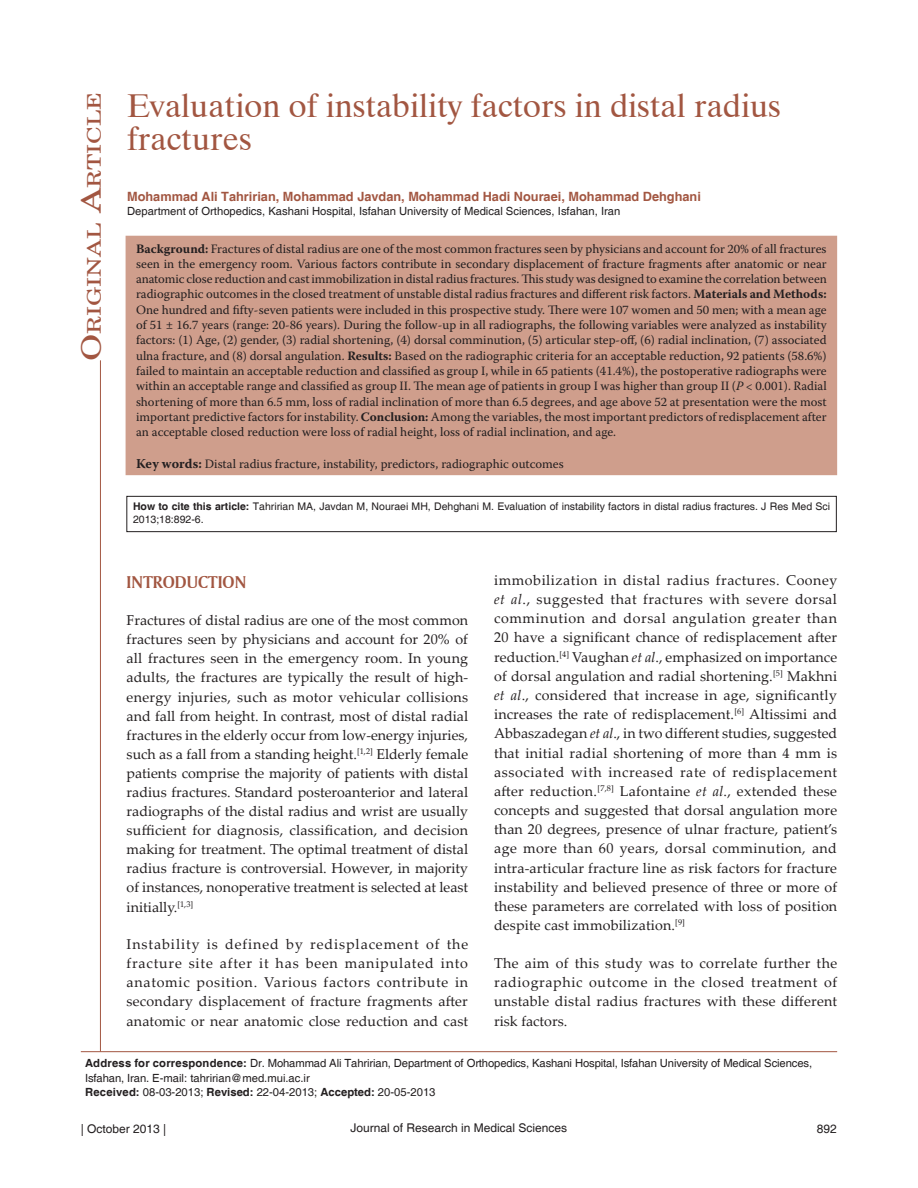
<style>
.page{position:relative;width:918px;height:1188px;background:#fff}
.page>*{position:absolute;margin:0;border:0;box-sizing:border-box;transform-origin:0 0}
.t1{font:33px/33px "Dutch 801 BT";color:#a25641}
.t2{font:18.9px "New Century Schlbk";color:#a25641;scale:1.3 1}
.t3{font:18px "Amerigo BT Bold A";color:#a25641}
.t4{font:14.25px/19.2px "Palatino Linotype";letter-spacing:.01em;color:#231f20;text-align:justify}
.t5{font:12.75px/15.3px "Warnock Pro";color:#231f20;text-align:justify}
.t6{font:700 12.75px "Helvetica";color:#a25641}
.t7{font:12px "Helvetica";color:#231f20}
.t8{font:11.25px/14.5px "Helvetica";color:#231f20}
.t9{font:10.5px/12.6px "Helvetica";color:#231f20}
.s1{font-size:27px}
.s2{font-weight:700}
.s3{font-style:italic}
.s4{font-weight:700;font-size:13.5px}
</style>
<div class="page">
<div style="left:126px;top:236px;width:710px;height:238px;background:#cf9e8c"></div>
<div style="left:126px;top:236px;width:711px;height:239px;border:2px solid #cf9e8c"></div>
<hr style="left:81px;top:1051px;width:756px;height:1px;background:#a25641">
<hr style="left:100px;top:360px;width:1px;height:692px;background:#a25641">
<div style="left:127px;top:496px;width:710px;height:36px;border:1px solid #231f20"></div>
<h2 class="t2" style="left:83px;top:361px;width:209px;rotate:-90deg"><span class="s1">O</span>riginal <span class="s1">A</span>rticle</h2>
<h1 class="t1" style="left:127px;top:89px;width:655px">Evaluation of instability factors in distal radius fractures</h1>
<p class="t6" style="left:127px;top:188px;width:575px">Mohammad Ali Tahririan, Mohammad Javdan, Mohammad Hadi Nouraei, Mohammad Dehghani</p>
<p class="t8" style="left:127px;top:204px;width:495px">Department of Orthopedics, Kashani Hospital, Isfahan University of Medical Sciences, Isfahan, Iran</p>
<p class="t5" style="left:136px;top:241px;width:692px"><span class="s2">Background:</span> Fractures of distal radius are one of the most common fractures seen by physicians and account for 20% of all fractures seen in the emergency room. Various factors contribute in secondary displacement of fracture fragments after anatomic or near anatomic close reduction and cast immobilization in distal radius fractures. This study was designed to examine the correlation between radiographic outcomes in the closed treatment of unstable distal radius fractures and different risk factors. <span class="s2">Materials and Methods:<br></span>One hundred and fifty-seven patients were included in this prospective study. There were 107 women and 50 men; with a mean age of 51 ± 16.7 years (range: 20-86 years). During the follow-up in all radiographs, the following variables were analyzed as instability factors: (1) Age, (2) gender, (3) radial shortening, (4) dorsal comminution, (5) articular step-off, (6) radial inclination, (7) associated ulna fracture, and (8) dorsal angulation. <span class="s2">Results:</span> Based on the radiographic criteria for an acceptable reduction, 92 patients (58.6%) failed to maintain an acceptable reduction and classified as group I, while in 65 patients (41.4%), the postoperative radiographs were within an acceptable range and classified as group II. The mean age of patients in group I was higher than group II (<span class="s3">P</span> &lt; 0.001). Radial shortening of more than 6.5 mm, loss of radial inclination of more than 6.5 degrees, and age above 52 at presentation were the most important predictive factors for instability. <span class="s2">Conclusion:</span> Among the variables, the most important predictors of redisplacement after an acceptable closed reduction were loss of radial height, loss of radial inclination, and age.</p>
<p class="t5" style="left:136px;top:456px;width:429px"><span class="s4">Key words:</span> Distal radius fracture, instability, predictors, radiographic outcomes</p>
<p class="t9" style="left:133px;top:501px;width:699px"><span class="s2">How to cite this article:</span> Tahririan MA, Javdan M, Nouraei MH, Dehghani M. Evaluation of instability factors in distal radius fractures. J Res Med Sci<br>2013;18:892-6.</p>
<p class="t3" style="left:127px;top:571px;width:121px">INTRODUCTION</p>
<p class="t4" style="left:127px;top:610px;width:343px">Fractures of distal radius are one of the most common fractures seen by physicians and account for 20% of all fractures seen in the emergency room. In young adults, the fractures are typically the result of high&shy;energy injuries, such as motor vehicular collisions and fall from height. In contrast, most of distal radial fractures in the elderly occur from low-energy injuries, such as a fall from a standing height.<sup>[1,2]</sup> Elderly female patients comprise the majority of patients with distal radius fractures. Standard posteroanterior and lateral radiographs of the distal radius and wrist are usually sufficient for diagnosis, classification, and decision making for treatment. The optimal treatment of distal radius fracture is controversial. However, in majority of instances, nonoperative treatment is selected at least initially.<sup>[1,3]</sup></p>
<p class="t4" style="left:127px;top:934px;width:343px">Instability is defined by redisplacement of the fracture site after it has been manipulated into anatomic position. Various factors contribute in secondary displacement of fracture fragments after anatomic or near anatomic close reduction and cast</p>
<p class="t4" style="left:494px;top:570px;width:345px">immobilization in distal radius fractures. Cooney <span class="s3">et al</span>., suggested that fractures with severe dorsal comminution and dorsal angulation greater than 20 have a significant chance of redisplacement after reduction.<sup>[4]</sup> Vaughan <span class="s3">et al</span>., emphasized on importance of dorsal angulation and radial shortening.<sup>[5]</sup> Makhni <span class="s3">et al</span>., considered that increase in age, significantly increases the rate of redisplacement.<sup>[6]</sup> Altissimi and Abbaszadegan <span class="s3">et al</span>., in two different studies, suggested that initial radial shortening of more than 4 mm is associated with increased rate of redisplacement after reduction.<sup>[7,8]</sup> Lafontaine <span class="s3">et al</span>., extended these concepts and suggested that dorsal angulation more than 20 degrees, presence of ulnar fracture, patient’s age more than 60 years, dorsal comminution, and intra-articular fracture line as risk factors for fracture instability and believed presence of three or more of these parameters are correlated with loss of position despite cast immobilization.<sup>[9]</sup></p>
<p class="t4" style="left:494px;top:953px;width:345px">The aim of this study was to correlate further the radiographic outcome in the closed treatment of unstable distal radius fractures with these different risk factors.</p>
<p class="t8" style="left:85px;top:1056px;width:729px"><span class="s2">Address for correspondence:</span> Dr. Mohammad Ali Tahririan, Department of Orthopedics, Kashani Hospital, Isfahan University of Medical Sciences,<br>Isfahan, Iran. E-mail: tahririan@med.mui.ac.ir<br><span class="s2">Received:</span> 08-03-2013; <span class="s2">Revised:</span> 22-04-2013; <span class="s2">Accepted:</span> 20-05-2013</p>
<p class="t7" style="left:81px;top:1122px;width:87px">| October 2013 |</p>
<p class="t7" style="left:351px;top:1121px;width:218px">Journal of Research in Medical Sciences</p>
<p class="t7" style="left:817px;top:1122px;width:22px">892</p>
</div>
